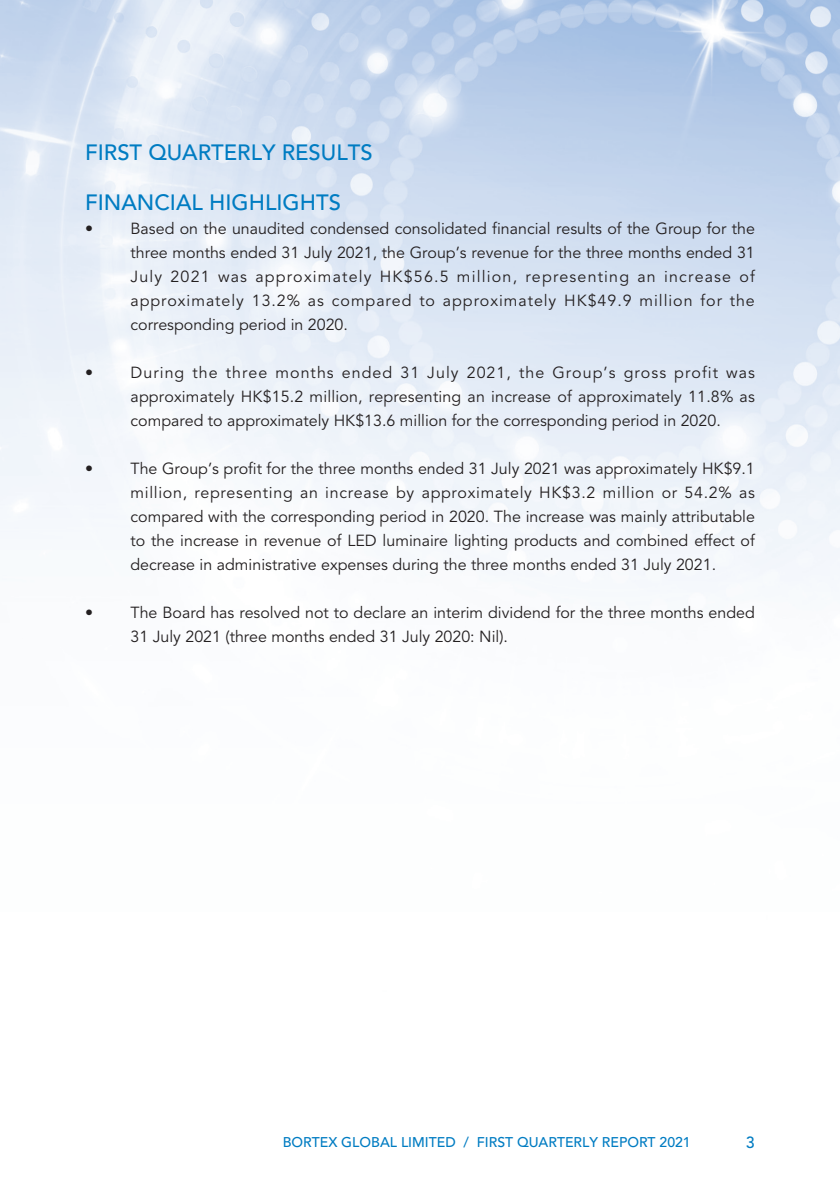
<style>
.page{position:relative;width:840px;height:1191px;background:#fff}
.page>*{position:absolute;margin:0;border:0;box-sizing:border-box;transform-origin:0 0}
._01_H1{font:500 22px "Avenir LT Std";color:#007cc2}
._00_txt{font:16px/24px "Avenir LT Std";color:#231f20;text-align:justify}
.t1{font:500 16px "Avenir LT Std";color:#007cc2}
.t2{font:500 14px "Avenir LT Std";color:#007cc2}
</style>
<div class="page">
<img style="left:0;top:0;width:839px;height:588px">
<p class="_01_H1" style="left:85px;top:140px;width:289px">FIRST QUARTERLY RESULTS</p>
<p class="_01_H1" style="left:85px;top:190px;width:257px">FINANCIAL HIGHLIGHTS</p>
<p class="_00_txt" style="left:130px;top:217px;width:625px;text-indent:-45px">• Based on the unaudited condensed consolidated financial results of the Group for the three months ended 31 July 2021, the Group’s revenue for the three months ended 31<br>July 2021 was approximately HK$56.5 million, representing an increase of approximately 13.2% as compared to approximately HK$49.9 million for the corresponding period in 2020.</p>
<p class="_00_txt" style="left:130px;top:361px;width:625px;text-indent:-45px">• During the three months ended 31 July 2021, the Group’s gross profit was approximately HK$15.2 million, representing an increase of approximately 11.8% as compared to approximately HK$13.6 million for the corresponding period in 2020.</p>
<p class="_00_txt" style="left:130px;top:457px;width:625px;text-indent:-45px">• The Group’s profit for the three months ended 31 July 2021 was approximately HK$9.1 million, representing an increase by approximately HK$3.2 million or 54.2% as compared with the corresponding period in 2020. The increase was mainly attributable to the increase in revenue of LED luminaire lighting products and combined effect of decrease in administrative expenses during the three months ended 31 July 2021.</p>
<p class="_00_txt" style="left:130px;top:601px;width:625px;text-indent:-45px">• The Board has resolved not to declare an interim dividend for the three months ended<br>31 July 2021 (three months ended 31 July 2020: Nil).</p>
<p class="t2" style="left:282px;top:1133px;width:409px">BORTEX GLOBAL LIMITED / FIRST QUARTERLY REPORT 2021</p>
<p class="t1" style="left:745px;top:1133px;width:10px">3</p>
</div>
